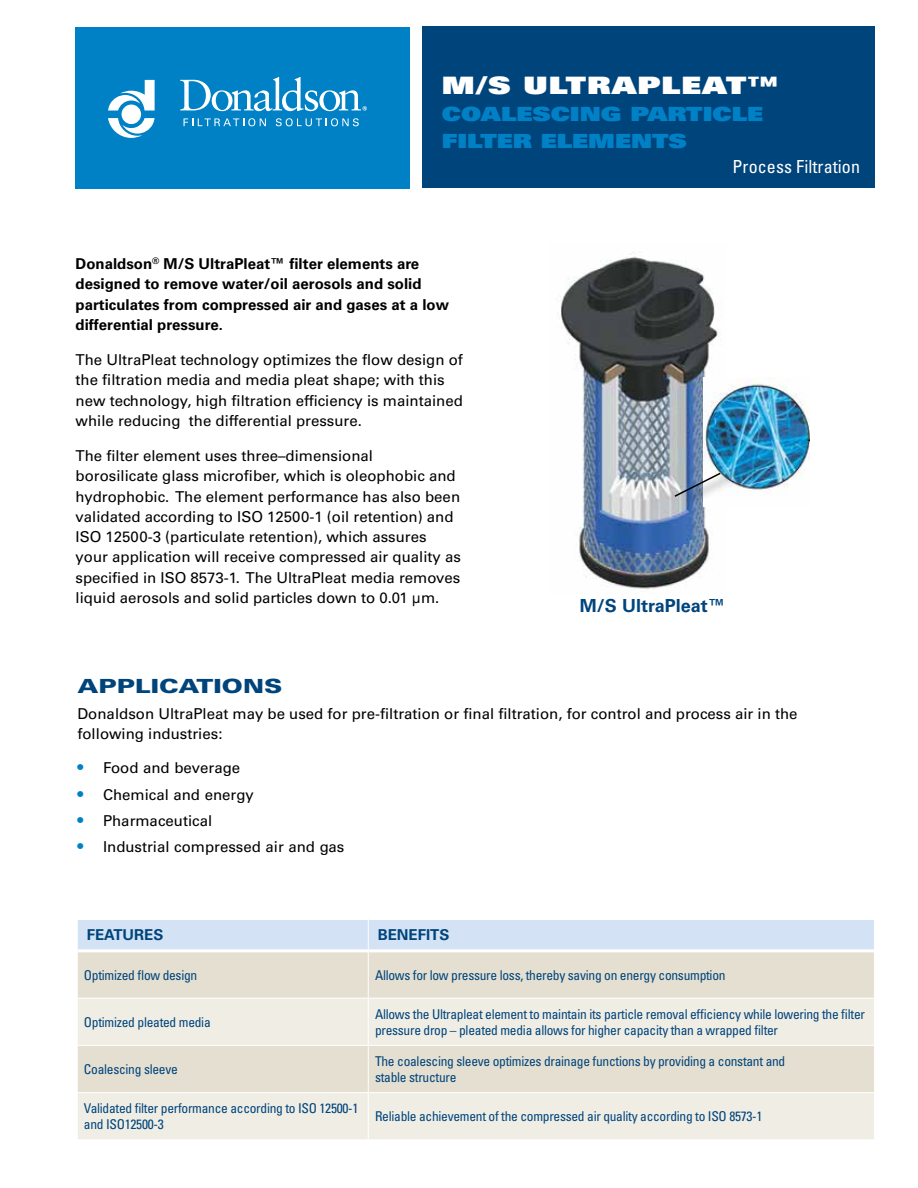
<style>
.page{position:relative;width:918px;height:1188px;background:#fff}
.page>*{position:absolute;margin:0;border:0;box-sizing:border-box;transform-origin:0 0}
.t1{font:24px "Univers LT Std X Black";letter-spacing:.03em;color:#fff;scale:1.3 1}
.t2{font:19.5px/27px "Univers LT Std X Black";color:#0081c6;scale:1.3 1}
.t3{font:900 19.5px "Univers LT Std";color:#00447c;scale:1.3 1}
.t4{font:condensed 18px "Univers LT Std";letter-spacing:.005em;color:#fff}
.t5{font:700 18px "Univers LT Std";color:#00447c}
.t6{font:15px/20.2px "Univers LT Std";color:#000}
.t7{font:700 15px/20.2px "Univers LT Std";color:#000}
.t8{font:700 15px "Univers LT Std";color:#00447c}
.t9{font:condensed 13.5px/16.2px "Univers LT Std";letter-spacing:-.02em;color:#00447c}
.s1{font-weight:700;font-size:16.5px;color:#0081c6}
</style>
<div class="page">
<div style="left:75px;top:27px;width:335px;height:162px;background:#0081c6"></div>
<svg style="left:184px;top:118px;width:82px;height:8px"></svg>
<svg style="left:276px;top:118px;width:83px;height:8px"></svg>
<svg style="left:108px;top:80px;width:47px;height:58px"></svg>
<svg style="left:180px;top:77px;width:187px;height:34px"></svg>
<div style="left:422px;top:26px;width:452px;height:162px;background:#00447c"></div>
<div style="left:78px;top:952px;width:796px;height:46px;background:#e4dfd0"></div>
<svg style="left:78px;top:999px;width:796px;height:140px;background:#ece8dd"></svg>
<div style="left:78px;top:920px;width:796px;height:29px;background:#d3e2f4"></div>
<hr style="left:368px;top:952px;width:1px;height:46px;background:#fff">
<hr style="left:368px;top:999px;width:1px;height:46px;background:#fff">
<hr style="left:368px;top:1046px;width:1px;height:46px;background:#fff">
<hr style="left:368px;top:1093px;width:1px;height:47px;background:#fff">
<hr style="left:78px;top:1045px;width:290px;height:1px;background:#fff">
<hr style="left:78px;top:1092px;width:290px;height:1px;background:#fff">
<hr style="left:368px;top:1045px;width:506px;height:1px;background:#fff">
<hr style="left:368px;top:1092px;width:506px;height:1px;background:#fff">
<img style="left:558px;top:252px;width:162px;height:337px">
<img style="left:704px;top:377px;width:105px;height:129px">
<div style="left:682px;top:467px;width:61px;height:38px;background:#000;opacity:.75"></div>
<svg style="left:673px;top:471px;width:49px;height:27px"></svg>
<h1 class="t1" style="left:442px;top:70px;width:260px">M/S ULTRAPLEAT™</h1>
<h2 class="t2" style="left:442px;top:100px;width:249px">COALESCING PARTICLE<br>FILTER ELEMENTS</h2>
<p class="t7" style="left:76px;top:254px;width:375px">Donaldson<sup>®</sup> M/S UltraPleat™ filter elements are designed to remove water/oil aerosols and solid particulates from compressed air and gases at a low differential pressure.</p>
<p class="t6" style="left:76px;top:350px;width:389px">The UltraPleat technology optimizes the flow design of the filtration media and media pleat shape; with this new technology, high filtration efficiency is maintained while reducing the differential pressure.</p>
<p class="t6" style="left:76px;top:446px;width:387px">The filter element uses three–dimensional<br>borosilicate glass microfiber, which is oleophobic and hydrophobic. The element performance has also been validated according to ISO 12500-1 (oil retention) and ISO 12500-3 (particulate retention), which assures your application will receive compressed air quality as specified in ISO 8573-1. The UltraPleat media removes liquid aerosols and solid particles down to 0.01 µm.</p>
<p class="t4" style="left:596px;top:155px;width:265px">Compressed Air &amp; Process Filtration</p>
<p class="t5" style="left:580px;top:595px;width:148px">M/S UltraPleat™</p>
<h2 class="t3" style="left:78px;top:674px;width:159px">APPLICATIONS</h2>
<p class="t6" style="left:78px;top:704px;width:722px;line-height:19.5px">Donaldson UltraPleat may be used for pre-filtration or final filtration, for control and process air in the following industries:</p>
<p class="t6" style="left:78px;top:758px;width:164px"><span class="s1">•</span> Food and beverage</p>
<p class="t6" style="left:78px;top:784px;width:178px"><span class="s1">•</span> Chemical and energy</p>
<p class="t6" style="left:78px;top:810px;width:136px"><span class="s1">•</span> Pharmaceutical</p>
<p class="t6" style="left:78px;top:837px;width:268px"><span class="s1">•</span> Industrial compressed air and gas</p>
<p class="t8" style="left:87px;top:926px;width:78px">FEATURES</p>
<p class="t8" style="left:378px;top:926px;width:73px">BENEFITS</p>
<p class="t9" style="left:84px;top:967px;width:115px">Optimized flow design</p>
<p class="t9" style="left:375px;top:967px;width:352px">Allows for low pressure loss, thereby saving on energy consumption</p>
<p class="t9" style="left:84px;top:1014px;width:128px">Optimized pleated media</p>
<p class="t9" style="left:375px;top:1005px;width:491px">Allows the Ultrapleat element to maintain its particle removal efficiency while lowering the filter pressure drop – pleated media allows for higher capacity than a wrapped filter</p>
<p class="t9" style="left:84px;top:1061px;width:95px">Coalescing sleeve</p>
<p class="t9" style="left:375px;top:1053px;width:412px">The coalescing sleeve optimizes drainage functions by providing a constant and stable structure</p>
<p class="t9" style="left:84px;top:1100px;width:276px">Validated filter performance according to ISO 12500-1 and ISO12500-3</p>
<p class="t9" style="left:375px;top:1108px;width:389px">Reliable achievement of the compressed air quality according to ISO 8573-1</p>
</div>
